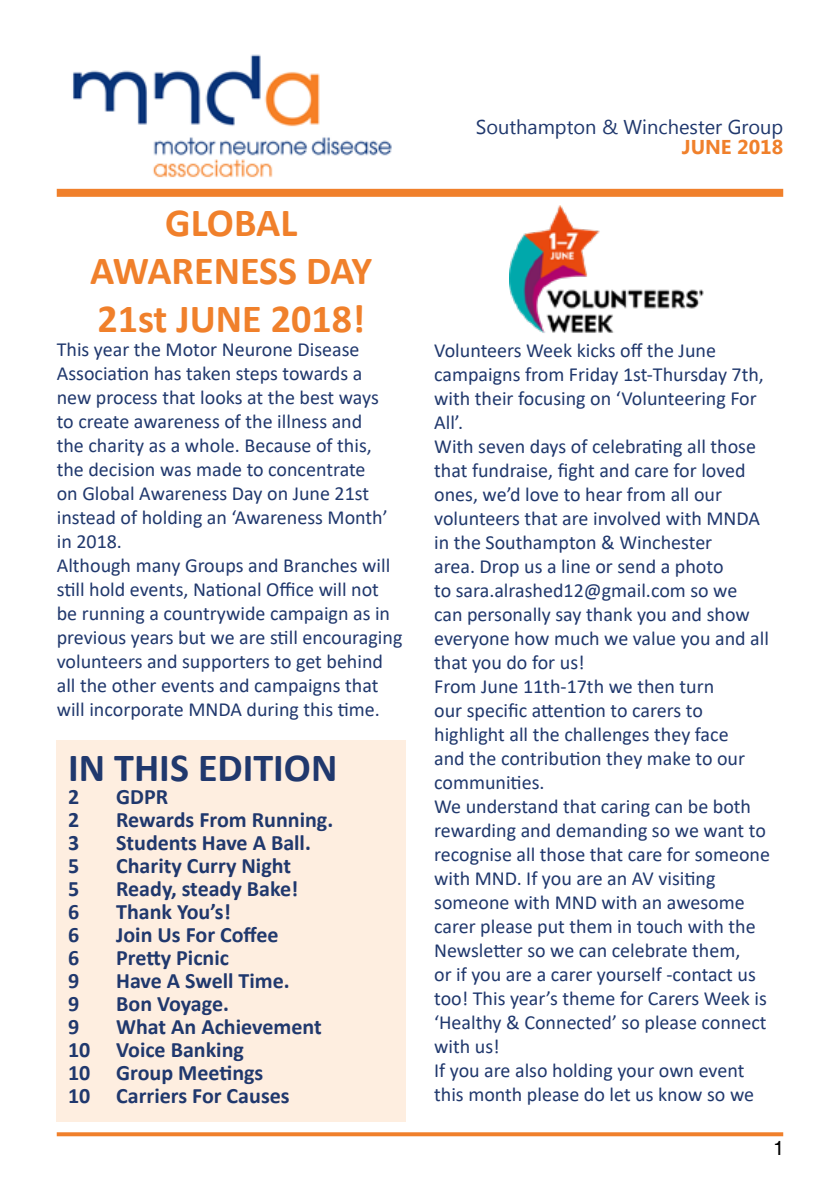
<style>
.page{position:relative;width:840px;height:1191px;background:#fff}
.page>*{position:absolute;margin:0;border:0;box-sizing:border-box;transform-origin:0 0}
.t1{font:700 40px/48px "Calibri";color:#f0802b;text-align:center}
.t2{font:700 40px "Calibri";color:#20386d}
.t3{font:700 22px/23px "Calibri";color:#20386d}
.t4{font:20px/24px "Calibri";color:#20386d}
.t5{font:20px "Myanmar Text";color:#20386d}
.t6{font:700 20px "Myanmar Text";color:#f0802b}
.t7{font:20px "Helvetica";color:#000}
</style>
<div class="page">
<svg style="left:57px;top:1132px;width:725px;height:4px;fill:#f0802b"></svg>
<img style="left:57px;top:54px;width:348px;height:135px">
<div style="left:57px;top:189px;width:725px;height:8px;background:#f0802b"></div>
<div style="left:57px;top:740px;width:348px;height:381px;background:#feeee0"></div>
<img style="left:509px;top:206px;width:195px;height:127px">
<p class="t5" style="left:475px;top:115px;width:309px">Southampton &amp; Winchester Group</p>
<p class="t6" style="left:681px;top:135px;width:103px">JUNE 2018</p>
<h1 class="t1" style="left:90px;top:198px;width:283px">GLOBAL<br>AWARENESS DAY<br>21st JUNE 2018!</h1>
<p class="t4" style="left:57px;top:336px;width:347px">This year the Motor Neurone Disease Association has taken steps towards a<br>new process that looks at the best ways<br>to create awareness of the illness and<br>the charity as a whole. Because of this, the decision was made to concentrate<br>on Global Awareness Day on June 21st instead of holding an ‘Awareness Month’ in 2018.<br>Although many Groups and Branches will still hold events, National Office will not be running a countrywide campaign as in previous years but we are still encouraging volunteers and supporters to get behind all the other events and campaigns that will incorporate MNDA during this time.</p>
<p class="t4" style="left:434px;top:337px;width:337px">Volunteers Week kicks off the June campaigns from Friday 1st-Thursday 7th, with their focusing on ‘Volunteering For All’.<br>With seven days of celebrating all those that fundraise, fight and care for loved ones, we’d love to hear from all our volunteers that are involved with MNDA in the Southampton &amp; Winchester<br>area. Drop us a line or send a photo<br>to sara.alrashed12@gmail.com so we can personally say thank you and show everyone how much we value you and all that you do for us!<br>From June 11th-17th we then turn<br>our specific attention to carers to highlight all the challenges they face<br>and the contribution they make to our communities.<br>We understand that caring can be both rewarding and demanding so we want to recognise all those that care for someone with MND. If you are an AV visiting someone with MND with an awesome carer please put them in touch with the Newsletter so we can celebrate them,<br>or if you are a carer yourself -contact us too! This year’s theme for Carers Week is ‘Healthy &amp; Connected’ so please connect with us!<br>If you are also holding your own event this month please do let us know so we</p>
<h1 class="t2" style="left:68px;top:740px;width:271px">IN THIS EDITION</h1>
<p class="t3" style="left:68px;top:785px;width:13px">2</p>
<p class="t3" style="left:116px;top:785px;width:53px">GDPR</p>
<p class="t3" style="left:68px;top:808px;width:13px">2</p>
<p class="t3" style="left:116px;top:808px;width:218px">Rewards From Running.</p>
<p class="t3" style="left:68px;top:831px;width:13px">3</p>
<p class="t3" style="left:116px;top:831px;width:196px">Students Have A Ball.</p>
<p class="t3" style="left:68px;top:854px;width:13px">5</p>
<p class="t3" style="left:116px;top:854px;width:176px">Charity Curry Night</p>
<p class="t3" style="left:68px;top:877px;width:13px">5</p>
<p class="t3" style="left:116px;top:877px;width:183px">Ready, steady Bake!</p>
<p class="t3" style="left:68px;top:900px;width:13px">6</p>
<p class="t3" style="left:116px;top:900px;width:116px">Thank You’s!</p>
<p class="t3" style="left:68px;top:923px;width:13px">6</p>
<p class="t3" style="left:116px;top:923px;width:164px">Join Us For Coffee</p>
<p class="t3" style="left:68px;top:946px;width:13px">6</p>
<p class="t3" style="left:116px;top:946px;width:114px">Pretty Picnic</p>
<p class="t3" style="left:68px;top:969px;width:13px">9</p>
<p class="t3" style="left:116px;top:969px;width:175px">Have A Swell Time.</p>
<p class="t3" style="left:68px;top:992px;width:13px">9</p>
<p class="t3" style="left:116px;top:992px;width:114px">Bon Voyage.</p>
<p class="t3" style="left:68px;top:1015px;width:13px">9</p>
<p class="t3" style="left:68px;top:1015px;width:255px;text-indent:48px">What An Achievement<br>10 Voice Banking<br>10 Group Meetings<br>10 Carriers For Causes</p>
<p class="t7" style="left:772px;top:1135px;width:13px">1</p>
</div>
